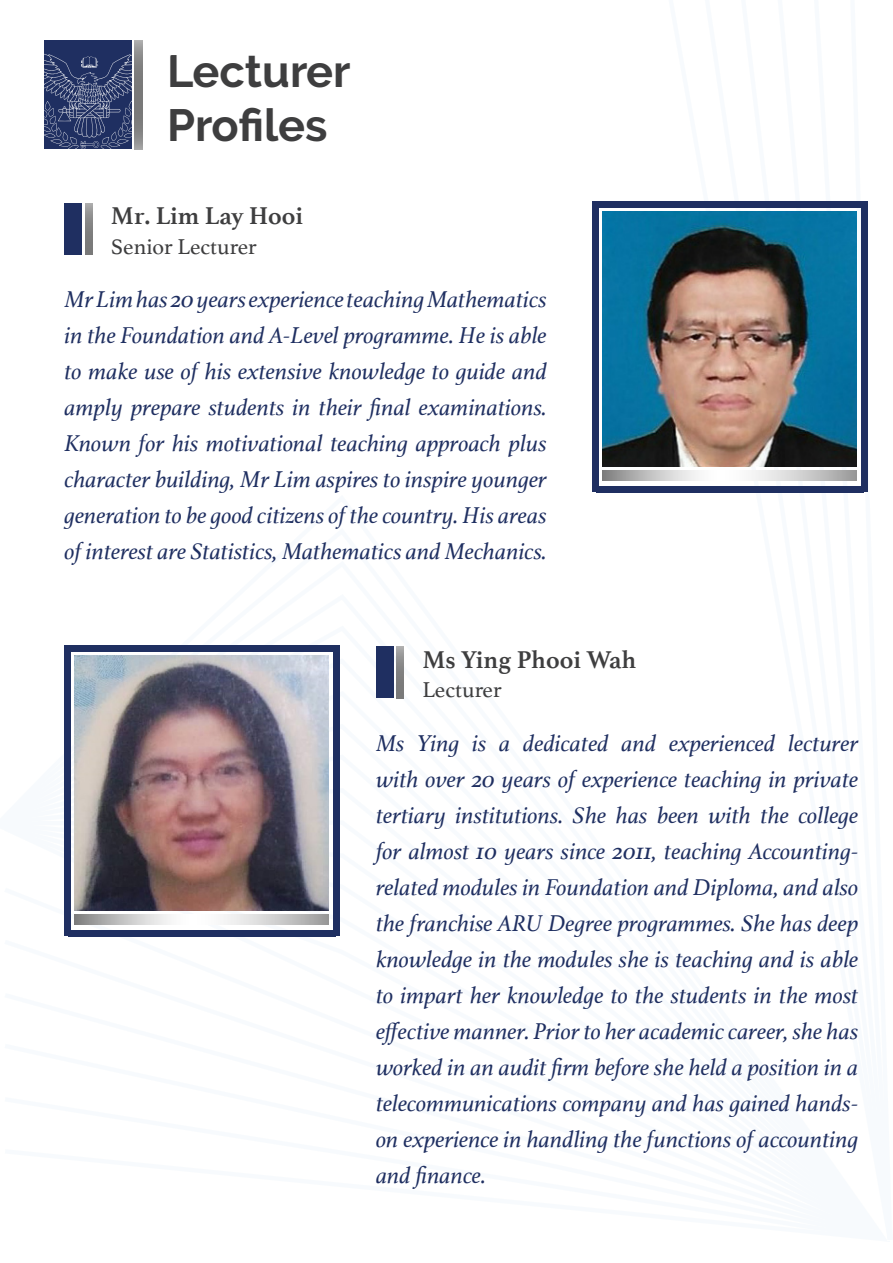
<style>
.page{position:relative;width:893px;height:1263px;background:#fff}
.page>*{position:absolute;margin:0;border:0;box-sizing:border-box;transform-origin:0 0}
.Level_1_Heading{font:700 45px "Raleway";color:#3e3e3f}
.t1{font:700 25.5px "Athelas";color:#3e3e3f}
.t2{font:italic 24px/36px "Athelas";color:#1f2f61;text-align:justify}
.t3{font:22.5px "Athelas";color:#3e3e3f}
</style>
<div class="page">
<svg style="left:810px;top:201px;width:58px;height:292px"></svg>
<svg style="left:44px;top:40px;width:99px;height:110px;background:#3e4c76"></svg>
<img style="left:135px;top:41px;width:7px;height:108px">
<div style="left:64px;top:203px;width:18px;height:52px;background:#1f2f61"></div>
<div style="left:376px;top:647px;width:17px;height:51px;background:#1f2f61"></div>
<img style="left:603px;top:211px;width:254px;height:255px">
<img style="left:603px;top:471px;width:254px;height:10px">
<div style="left:597px;top:486px;width:267px;height:6px;background:#1f2f61"></div>
<div style="left:597px;top:201px;width:269px;height:6px;background:#1f2f61"></div>
<div style="left:593px;top:201px;width:6px;height:291px;background:#1f2f61"></div>
<div style="left:861px;top:201px;width:6px;height:291px;background:#1f2f61"></div>
<img style="left:75px;top:655px;width:254px;height:255px">
<div style="left:68px;top:930px;width:268px;height:6px;background:#1f2f61"></div>
<div style="left:68px;top:645px;width:270px;height:6px;background:#1f2f61"></div>
<div style="left:64px;top:645px;width:7px;height:291px;background:#1f2f61"></div>
<div style="left:333px;top:645px;width:6px;height:291px;background:#1f2f61"></div>
<p class="Level_1_Heading" style="left:167px;top:45px;width:185px">Lecturer</p>
<p class="Level_1_Heading" style="left:167px;top:99px;width:162px">Profiles</p>
<p class="t1" style="left:111px;top:195px;width:194px">Mr. Lim Lay Hooi</p>
<p class="t3" style="left:111px;top:229px;width:147px">Senior Lecturer</p>
<p class="t2" style="left:64px;top:281px;width:484px">Mr Lim has 20 years experience teaching Mathematics in the Foundation and A-Level programme. He is able to make use of his extensive knowledge to guide and amply prepare students in their final examinations.<br>Known for his motivational teaching approach plus character building, Mr Lim aspires to inspire younger generation to be good citizens of the country. His areas of interest are Statistics, Mathematics and Mechanics.</p>
<p class="t1" style="left:422px;top:639px;width:215px">Ms Ying Phooi Wah</p>
<p class="t3" style="left:422px;top:672px;width:81px">Lecturer</p>
<p class="t2" style="left:376px;top:724px;width:484px">Ms Ying is a dedicated and experienced lecturer with over 20 years of experience teaching in private tertiary institutions. She has been with the college for almost 10 years since 2011, teaching Accounting&shy;related modules in Foundation and Diploma, and also the franchise ARU Degree programmes. She has deep knowledge in the modules she is teaching and is able to impart her knowledge to the students in the most effective manner. Prior to her academic career, she has worked in an audit firm before she held a position in a telecommunications company and has gained hands&shy;on experience in handling the functions of accounting and finance.</p>
</div>
